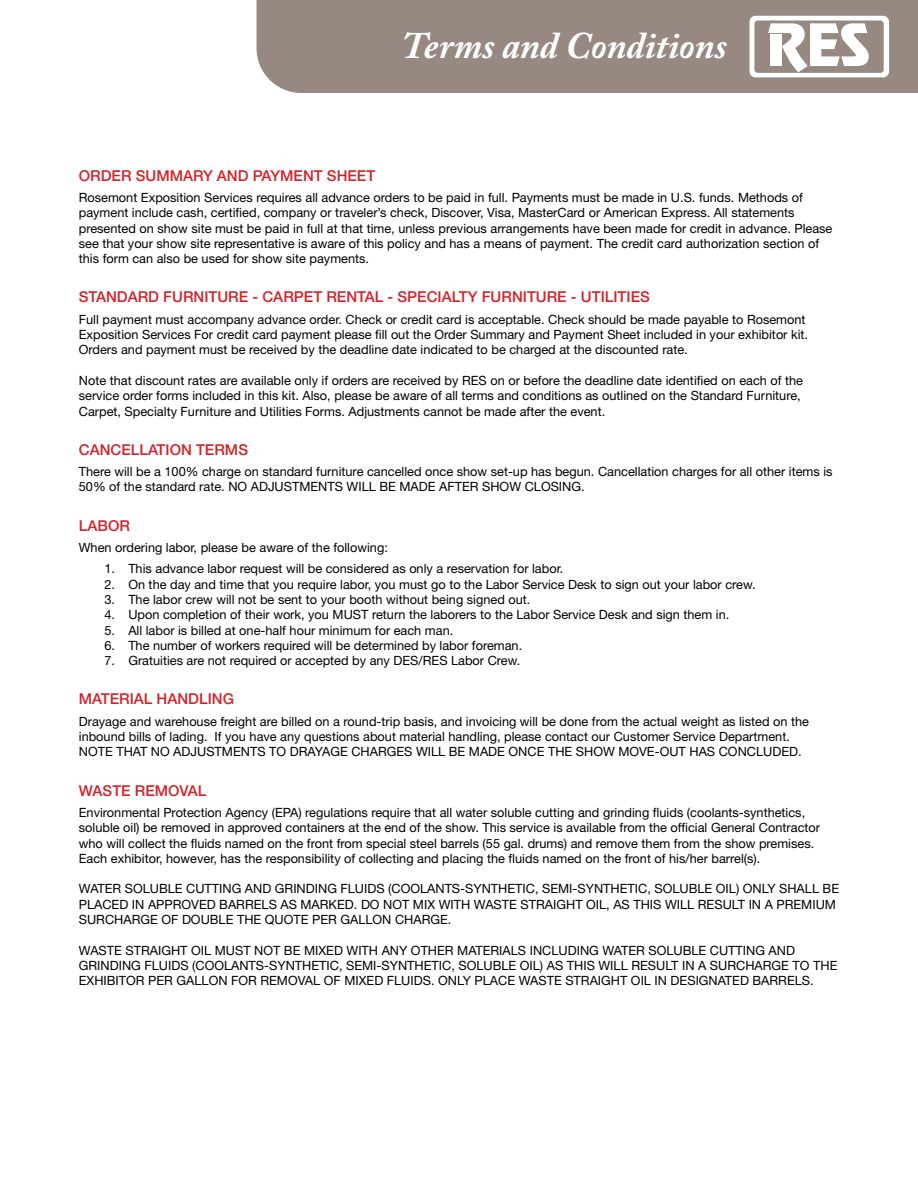
<style>
.page{position:relative;width:918px;height:1188px;background:#fff}
.page>*{position:absolute;margin:0;border:0;box-sizing:border-box;transform-origin:0 0}
.t1{font:italic 700 37.35px "Adobe Caslon Pro";color:#fff}
.t2{font:500 15px "Helvetica Neue LT Std";color:#d2232a}
.t3{font:12.75px/15.3px "Helvetica Neue LT Std";color:#000}
</style>
<div class="page">
<div style="left:256px;top:0;width:662px;height:93px;background:#978981"></div>
<svg style="left:750px;top:16px;width:139px;height:61px"></svg>
<div style="left:770px;top:34px;width:12px;height:32px;background:#fff"></div>
<h1 class="t1" style="left:402px;top:24px;width:327px">Terms and Conditions</h1>
<p class="t2" style="left:79px;top:166px;width:298px">ORDER SUMMARY AND PAYMENT SHEET</p>
<p class="t3" style="left:79px;top:190px;width:755px">Rosemont Exposition Services requires all advance orders to be paid in full. Payments must be made in U.S. funds. Methods of payment include cash, certified, company or traveler’s check, Discover, Visa, MasterCard or American Express. All statements presented on show site must be paid in full at that time, unless previous arrangements have been made for credit in advance. Please see that your show site representative is aware of this policy and has a means of payment. The credit card authorization section of this form can also be used for show site payments.</p>
<p class="t2" style="left:79px;top:288px;width:573px">STANDARD FURNITURE - CARPET RENTAL - SPECIALTY FURNITURE - UTILITIES</p>
<p class="t3" style="left:79px;top:311px;width:731px">Full payment must accompany advance order. Check or credit card is acceptable. Check should be made payable to Rosemont<br>Exposition Services For credit card payment please fill out the Order Summary and Payment Sheet included in your exhibitor kit.<br>Orders and payment must be received by the deadline date indicated to be charged at the discounted rate.</p>
<p class="t3" style="left:79px;top:373px;width:726px">Note that discount rates are available only if orders are received by RES on or before the deadline date identified on each of the service order forms included in this kit. Also, please be aware of all terms and conditions as outlined on the Standard Furniture,<br>Carpet, Specialty Furniture and Utilities Forms. Adjustments cannot be made after the event.</p>
<p class="t2" style="left:79px;top:441px;width:171px">CANCELLATION TERMS</p>
<p class="t3" style="left:79px;top:464px;width:755px">There will be a 100% charge on standard furniture cancelled once show set-up has begun. Cancellation charges for all other items is<br>50% of the standard rate. NO ADJUSTMENTS WILL BE MADE AFTER SHOW CLOSING.</p>
<p class="t2" style="left:79px;top:517px;width:53px">LABOR</p>
<p class="t3" style="left:79px;top:540px;width:311px">When ordering labor, please be aware of the following:</p>
<p class="t3" style="left:104px;top:561px;width:460px">1. This advance labor request will be considered as only a reservation for labor.</p>
<p class="t3" style="left:104px;top:576px;width:653px">2. On the day and time that you require labor, you must go to the Labor Service Desk to sign out your labor crew.</p>
<p class="t3" style="left:104px;top:592px;width:428px">3. The labor crew will not be sent to your booth without being signed out.</p>
<p class="t3" style="left:104px;top:607px;width:627px">4. Upon completion of their work, you MUST return the laborers to the Labor Service Desk and sign them in.</p>
<p class="t3" style="left:104px;top:622px;width:350px">5. All labor is billed at one-half hour minimum for each man.</p>
<p class="t3" style="left:104px;top:638px;width:419px">6. The number of workers required will be determined by labor foreman.</p>
<p class="t3" style="left:104px;top:653px;width:417px">7. Gratuities are not required or accepted by any DES/RES Labor Crew.</p>
<p class="t2" style="left:79px;top:690px;width:157px">MATERIAL HANDLING</p>
<p class="t3" style="left:79px;top:713px;width:732px">Drayage and warehouse freight are billed on a round-trip basis, and invoicing will be done from the actual weight as listed on the inbound bills of lading. If you have any questions about material handling, please contact our Customer Service Department.<br>NOTE THAT NO ADJUSTMENTS TO DRAYAGE CHARGES WILL BE MADE ONCE THE SHOW MOVE-OUT HAS CONCLUDED.</p>
<p class="t2" style="left:79px;top:781px;width:129px">WASTE REMOVAL</p>
<p class="t3" style="left:79px;top:805px;width:743px">Environmental Protection Agency (EPA) regulations require that all water soluble cutting and grinding fluids (coolants-synthetics, soluble oil) be removed in approved containers at the end of the show. This service is available from the official General Contractor who will collect the fluids named on the front from special steel barrels (55 gal. drums) and remove them from the show premises.<br>Each exhibitor, however, has the responsibility of collecting and placing the fluids named on the front of his/her barrel(s).</p>
<p class="t3" style="left:79px;top:881px;width:762px">WATER SOLUBLE CUTTING AND GRINDING FLUIDS (COOLANTS-SYNTHETIC, SEMI-SYNTHETIC, SOLUBLE OIL) ONLY SHALL BE<br>PLACED IN APPROVED BARRELS AS MARKED. DO NOT MIX WITH WASTE STRAIGHT OIL, AS THIS WILL RESULT IN A PREMIUM<br>SURCHARGE OF DOUBLE THE QUOTE PER GALLON CHARGE.</p>
<p class="t3" style="left:79px;top:942px;width:760px">WASTE STRAIGHT OIL MUST NOT BE MIXED WITH ANY OTHER MATERIALS INCLUDING WATER SOLUBLE CUTTING AND<br>GRINDING FLUIDS (COOLANTS-SYNTHETIC, SEMI-SYNTHETIC, SOLUBLE OIL) AS THIS WILL RESULT IN A SURCHARGE TO THE<br>EXHIBITOR PER GALLON FOR REMOVAL OF MIXED FLUIDS. ONLY PLACE WASTE STRAIGHT OIL IN DESIGNATED BARRELS.</p>
</div>
